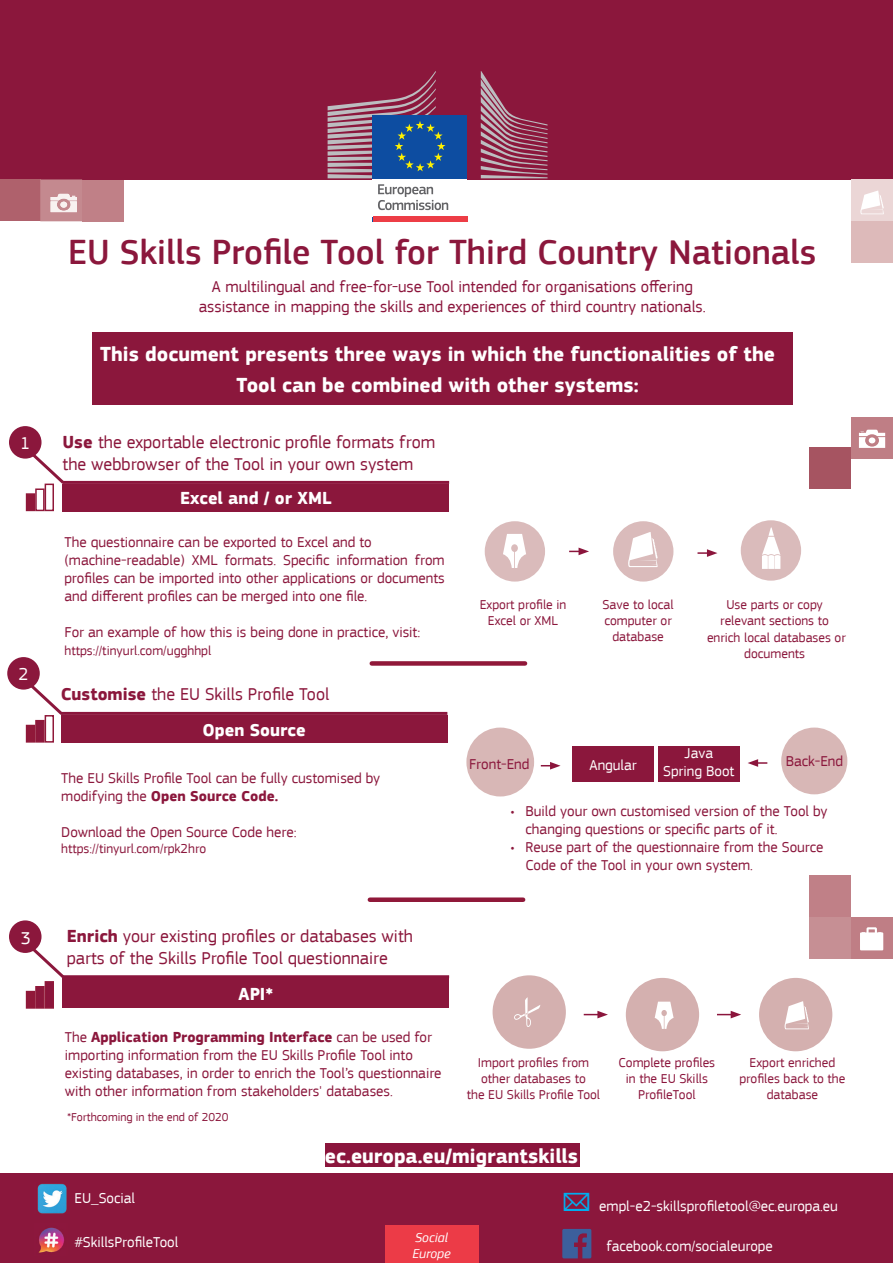
<style>
.page{position:relative;width:893px;height:1263px;background:#fff}
.page>*{position:absolute;margin:0;border:0;box-sizing:border-box;transform-origin:0 0}
.t1{font:500 36px "EC Square Sans Pro";color:#8b173c}
.t2{font:700 21px/31.5px "EC Square Sans Pro";color:#fff;text-align:center}
.t3{font:18px/21.6px "EC Square Sans Pro";color:#8b173c}
.t4{font:700 18px "EC Square Sans Pro";color:#fff}
.t5{font:18px "EC Square Sans Pro";color:#fff}
.t6{font:16.5px/19.8px "EC Square Sans Pro";color:#8b153c;text-align:center}
.t7{font:15px/18px "EC Square Sans Pro";color:#8b173c}
.t8{font:15px/18px "EC Square Sans Pro";color:#fff;text-align:center}
.t9{font:13.5px/16.2px "EC Square Sans Pro";color:#8b173c;text-align:center}
.t10{font:13.5px/16.2px "EC Square Sans Pro";color:#8b153c;text-align:center}
.t11{font:italic 13.5px/16.2px "EC Square Sans Pro";color:#fff}
.t12{font:12px "EC Square Sans Pro";color:#8b173c}
.s1{font-weight:700}
.s2{font-size:27px;color:#00aeef}
</style>
<div class="page">
<div style="left:0;top:0;width:893px;height:179px;background:#8b173c"></div>
<div style="left:0;top:1173px;width:893px;height:90px;background:#8b173c"></div>
<div style="left:325px;top:1143px;width:255px;height:24px;background:#8b153c"></div>
<div style="left:385px;top:1225px;width:94px;height:38px;background:#ec3b47"></div>
<img style="left:38px;top:1227px;width:26px;height:26px">
<img style="left:37px;top:1183px;width:30px;height:31px">
<div style="left:809px;top:448px;width:42px;height:41px;background:#a65461"></div>
<div style="left:851px;top:417px;width:42px;height:42px;background:#bf7e85"></div>
<svg style="left:859px;top:430px;width:26px;height:18px"></svg>
<svg style="left:562px;top:1229px;width:29px;height:29px"></svg>
<div style="left:92px;top:333px;width:700px;height:72px;background:#8b173c"></div>
<div style="left:493px;top:975px;width:73px;height:74px;background:#d4b0af;border-radius:50%"></div>
<div style="left:626px;top:978px;width:73px;height:73px;background:#d4b0af;border-radius:50%"></div>
<div style="left:759px;top:978px;width:73px;height:73px;background:#d4b0af;border-radius:50%"></div>
<svg style="left:584px;top:1011px;width:24px;height:7px"></svg>
<svg style="left:717px;top:1011px;width:24px;height:7px"></svg>
<svg style="left:655px;top:1002px;width:19px;height:27px"></svg>
<svg style="left:784px;top:1001px;width:25px;height:28px"></svg>
<svg style="left:514px;top:997px;width:26px;height:30px"></svg>
<div style="left:781px;top:727px;width:66px;height:67px;background:#d8b7b6;border-radius:50%"></div>
<svg style="left:748px;top:759px;width:19px;height:8px"></svg>
<div style="left:658px;top:746px;width:82px;height:36px;background:#8b173c"></div>
<div style="left:466px;top:727px;width:68px;height:69px;background:#d8b7b6;border-radius:50%"></div>
<svg style="left:541px;top:762px;width:20px;height:7px"></svg>
<div style="left:572px;top:746px;width:82px;height:36px;background:#8b173c"></div>
<div style="left:851px;top:221px;width:42px;height:42px;background:#ddbaba"></div>
<div style="left:851px;top:179px;width:42px;height:42px;background:#ebd6d6"></div>
<svg style="left:860px;top:190px;width:24px;height:24px"></svg>
<div style="left:809px;top:875px;width:42px;height:42px;background:#c08087"></div>
<div style="left:809px;top:917px;width:42px;height:42px;background:#c68f94"></div>
<div style="left:851px;top:917px;width:42px;height:42px;background:#bf7e85"></div>
<svg style="left:860px;top:927px;width:23px;height:23px"></svg>
<div style="left:0;top:179px;width:40px;height:42px;background:#af616c"></div>
<svg style="left:40px;top:179px;width:42px;height:42px"></svg>
<div style="left:82px;top:180px;width:42px;height:42px;background:#c08087"></div>
<div style="left:373px;top:176px;width:94px;height:43px;background:#fff"></div>
<div style="left:373px;top:115px;width:94px;height:63px;background:#0d4da1"></div>
<svg style="left:328px;top:72px;width:117px;height:106px"></svg>
<svg style="left:481px;top:72px;width:67px;height:106px"></svg>
<svg style="left:378px;top:184px;width:70px;height:26px"></svg>
<div style="left:373px;top:216px;width:94px;height:6px;background:#ed3d46"></div>
<div style="left:741px;top:520px;width:60px;height:61px;background:#dabbbb;border-radius:50%"></div>
<svg style="left:697px;top:549px;width:20px;height:8px"></svg>
<div style="left:485px;top:521px;width:60px;height:61px;background:#dabbbb;border-radius:50%"></div>
<div style="left:613px;top:521px;width:60px;height:61px;background:#dabbbb;border-radius:50%"></div>
<svg style="left:569px;top:548px;width:20px;height:7px"></svg>
<svg style="left:503px;top:534px;width:23px;height:34px"></svg>
<svg style="left:628px;top:532px;width:30px;height:35px"></svg>
<svg style="left:762px;top:527px;width:18px;height:42px"></svg>
<div style="left:372px;top:661px;width:153px;height:5px;background:#901839"></div>
<div style="left:370px;top:897px;width:153px;height:5px;background:#901839"></div>
<div style="left:26px;top:725px;width:9px;height:18px;background:#901839"></div>
<div style="left:45px;top:715px;width:9px;height:28px;border:2px solid #901839"></div>
<div style="left:35px;top:720px;width:10px;height:23px;background:#8b173c;border:2px solid #901839"></div>
<div style="left:26px;top:991px;width:9px;height:18px;background:#901839"></div>
<div style="left:45px;top:981px;width:9px;height:28px;background:#8b153c"></div>
<div style="left:35px;top:986px;width:10px;height:23px;background:#8b173c;border:2px solid #901839"></div>
<hr style="left:65px;top:481px;width:383px;height:3px;background:#8b153c">
<svg style="left:33px;top:455px;width:34px;height:32px"></svg>
<div style="left:9px;top:426px;width:33px;height:33px;background:#8b173c;border-radius:50%"></div>
<div style="left:63px;top:484px;width:386px;height:27px;background:#8b173c"></div>
<div style="left:26px;top:493px;width:9px;height:18px;background:#901839"></div>
<div style="left:45px;top:484px;width:9px;height:27px;border:2px solid #901839"></div>
<div style="left:35px;top:488px;width:10px;height:23px;border:2px solid #901839"></div>
<hr style="left:63px;top:712px;width:383px;height:3px;background:#8b153c">
<svg style="left:30px;top:686px;width:35px;height:32px"></svg>
<div style="left:7px;top:657px;width:33px;height:33px;background:#8b173c;border-radius:50%"></div>
<div style="left:61px;top:715px;width:386px;height:28px;background:#8b173c"></div>
<hr style="left:65px;top:975px;width:383px;height:3px;background:#8b153c">
<svg style="left:30px;top:949px;width:37px;height:32px"></svg>
<div style="left:9px;top:920px;width:33px;height:33px;background:#8b173c;border-radius:50%"></div>
<div style="left:63px;top:978px;width:386px;height:29px;background:#8b173c"></div>
<p class="t5" style="left:20px;top:432px;width:12px">1</p>
<p class="t5" style="left:18px;top:664px;width:12px">2</p>
<p class="t5" style="left:21px;top:927px;width:12px">3</p>
<h1 class="t1" style="left:68px;top:231px;width:750px">EU Skills Profile Tool for Third Country Nationals</h1>
<p class="t6" style="left:199px;top:277px;width:509px">A multilingual and free-for-use Tool intended for organisations offering assistance in mapping the skills and experiences of third country nationals.</p>
<h2 class="t2" style="left:100px;top:339px;width:676px">This document presents three ways in which the functionalities of the<br>Tool can be combined with other systems:</h2>
<p class="t3" style="left:63px;top:432px;width:374px"><span class="s1">Use</span> the exportable electronic profile formats from the webbrowser of the Tool in your own system</p>
<p class="t4" style="left:180px;top:487px;width:153px">Excel and / or XML</p>
<p class="t7" style="left:65px;top:533px;width:382px">The questionnaire can be exported to Excel and to (machine-readable) XML formats. Specific information from profiles can be imported into other applications or documents and different profiles can be merged into one file.</p>
<p class="t7" style="left:65px;top:623px;width:357px">For an example of how this is being done in practice, visit:</p>
<p class="t9" style="left:65px;top:642px;width:148px">https://tinyurl.com/ugghhpl</p>
<p class="t3" style="left:61px;top:683px;width:270px"><span class="s1">Customise</span> the EU Skills Profile Tool</p>
<p class="t4" style="left:203px;top:719px;width:105px">Open Source</p>
<p class="t7" style="left:61px;top:769px;width:320px">The EU Skills Profile Tool can be fully customised by modifying the <span class="s1">Open Source Code.</span></p>
<p class="t7" style="left:61px;top:823px;width:237px">Download the Open Source Code here:</p>
<p class="t9" style="left:61px;top:840px;width:147px">https://tinyurl.com/rpk2hro</p>
<p class="t3" style="left:67px;top:925px;width:348px"><span class="s1">Enrich</span> your existing profiles or databases with parts of the Skills Profile Tool questionnaire</p>
<p class="t4" style="left:239px;top:983px;width:36px">API*</p>
<p class="t7" style="left:65px;top:1028px;width:378px">The <span class="s1">Application Programming Interface</span> can be used for importing information from the EU Skills Profile Tool into existing databases, in order to enrich the Tool’s questionnaire with other information from stakeholders' databases.</p>
<p class="t12" style="left:67px;top:1110px;width:163px">*Forthcoming in the end of 2020</p>
<p class="t9" style="left:480px;top:597px;width:88px">Export profile in<br>Excel or XML</p>
<p class="t9" style="left:602px;top:596px;width:73px">Save to local computer or database</p>
<p class="t9" style="left:707px;top:597px;width:140px">Use parts or copy relevant sections to enrich local databases or documents</p>
<p class="t8" style="left:663px;top:744px;width:73px">Java<br>Spring Boot</p>
<p class="t7" style="left:786px;top:752px;width:59px">Back-End</p>
<p class="t7" style="left:469px;top:756px;width:62px">Front-End</p>
<p class="t8" style="left:589px;top:756px;width:49px">Angular</p>
<p class="t7" style="left:526px;top:802px;width:303px;text-indent:-15px">• Build your own customised version of the Tool by changing questions or specific parts of it.</p>
<p class="t7" style="left:526px;top:838px;width:299px;text-indent:-15px">• Reuse part of the questionnaire from the Source<br>Code of the Tool in your own system.</p>
<p class="t9" style="left:467px;top:1054px;width:135px">Import profiles from other databases to<br>the EU Skills Profile Tool</p>
<p class="t10" style="left:619px;top:1054px;width:98px">Complete profiles in the EU Skills<br>ProfileTool</p>
<p class="t9" style="left:739px;top:1054px;width:107px">Export enriched profiles back to the database</p>
<p class="t8" style="left:75px;top:1189px;width:62px">EU_Social</p>
<p class="t8" style="left:75px;top:1233px;width:105px">#SkillsProfileTool</p>
<h2 class="t2" style="left:325px;top:1141px;width:255px">ec.europa.eu/migrantskills</h2>
<p class="t11" style="left:412px;top:1229px;width:40px">Social<br>Europe</p>
<p class="t8" style="left:562px;top:1197px;width:277px"><span class="s2">✉</span> empl-e2-skillsprofiletool@ec.europa.eu</p>
<p class="t8" style="left:606px;top:1237px;width:168px">facebook.com/socialeurope</p>
</div>
